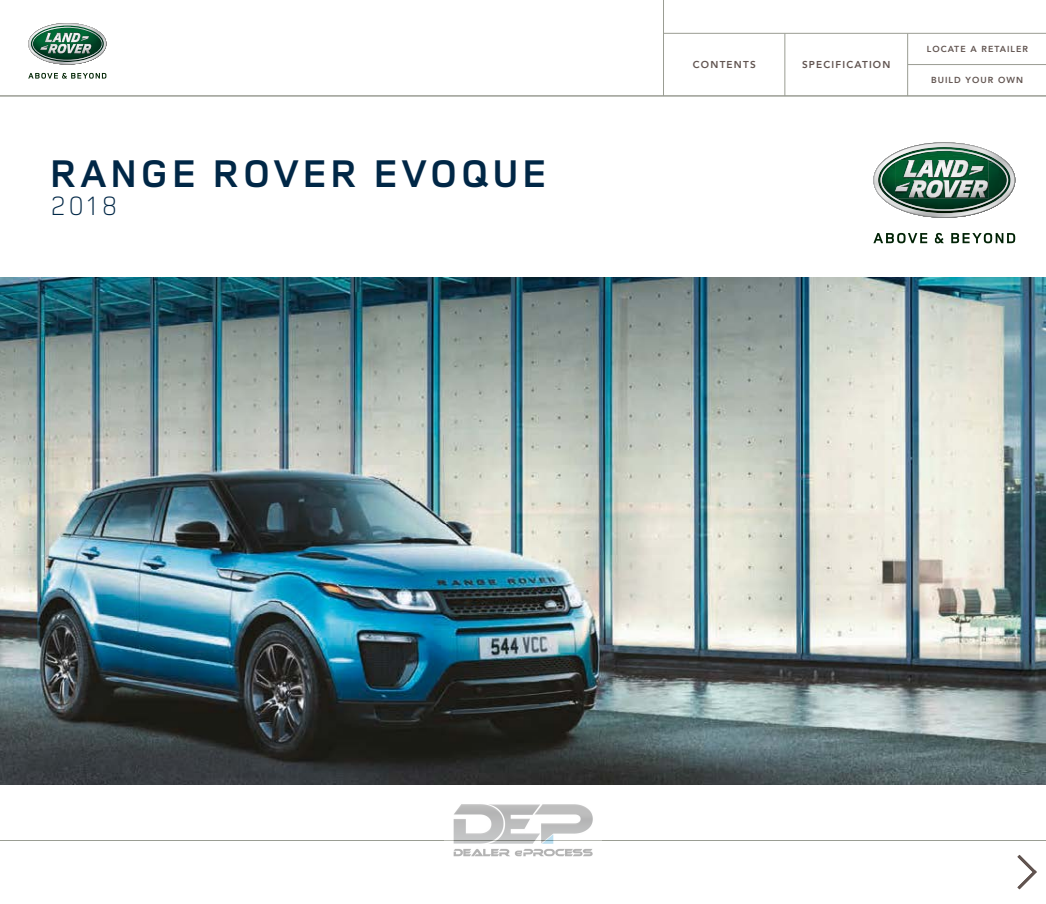
<style>
.page{position:relative;width:1046px;height:904px;background:#fff}
.page>*{position:absolute;margin:0;border:0;box-sizing:border-box;transform-origin:0 0}
.t1{font:700 40px "Land Rover Wide";color:#002746}
.t2{font:300 27.5px "Land Rover Wide";color:#002746}
.t3{font:800 10px "Avenir LT Com";letter-spacing:.12em;color:#615450}
.t4{font:800 8.75px "Avenir LT Com";letter-spacing:.12em;color:#615450}
</style>
<div class="page">
<svg style="left:28px;top:73px;width:78px;height:6px"></svg>
<svg style="left:28px;top:23px;width:78px;height:42px"></svg>
<img style="left:0;top:278px;width:1045px;height:506px">
<svg style="left:873px;top:142px;width:142px;height:76px"></svg>
<img style="left:880px;top:149px;width:110px;height:31px">
<img style="left:990px;top:159px;width:16px;height:16px">
<svg style="left:873px;top:233px;width:54px;height:10px"></svg>
<svg style="left:951px;top:233px;width:64px;height:10px"></svg>
<svg style="left:934px;top:233px;width:9px;height:10px"></svg>
<hr style="left:0;top:96px;width:1045px;height:1px;background:#9a9d93">
<svg style="left:1017px;top:855px;width:19px;height:34px"></svg>
<hr style="left:0;top:840px;width:1045px;height:1px;background:#9a9d93">
<hr style="left:663px;top:33px;width:382px;height:1px;background:#9a9d93">
<hr style="left:784px;top:33px;width:1px;height:63px;background:#9a9d93">
<hr style="left:663px;top:0;width:1px;height:96px;background:#9a9d93">
<hr style="left:907px;top:33px;width:1px;height:63px;background:#9a9d93">
<hr style="left:907px;top:64px;width:138px;height:1px;background:#9a9d93">
<img style="left:444px;top:804px;width:157px;height:53px">
<h1 class="t1" style="left:48px;top:146px;width:501px">RANGE ROVER EVOQUE</h1>
<h2 class="t2" style="left:49px;top:187px;width:71px">2018</h2>
<p class="t3" style="left:692px;top:59px;width:64px">CONTENTS</p>
<p class="t3" style="left:802px;top:59px;width:90px">SPECIFICATION</p>
<p class="t4" style="left:926px;top:44px;width:103px">LOCATE A RETAILER</p>
<p class="t4" style="left:930px;top:75px;width:93px">BUILD YOUR OWN</p>
</div>
